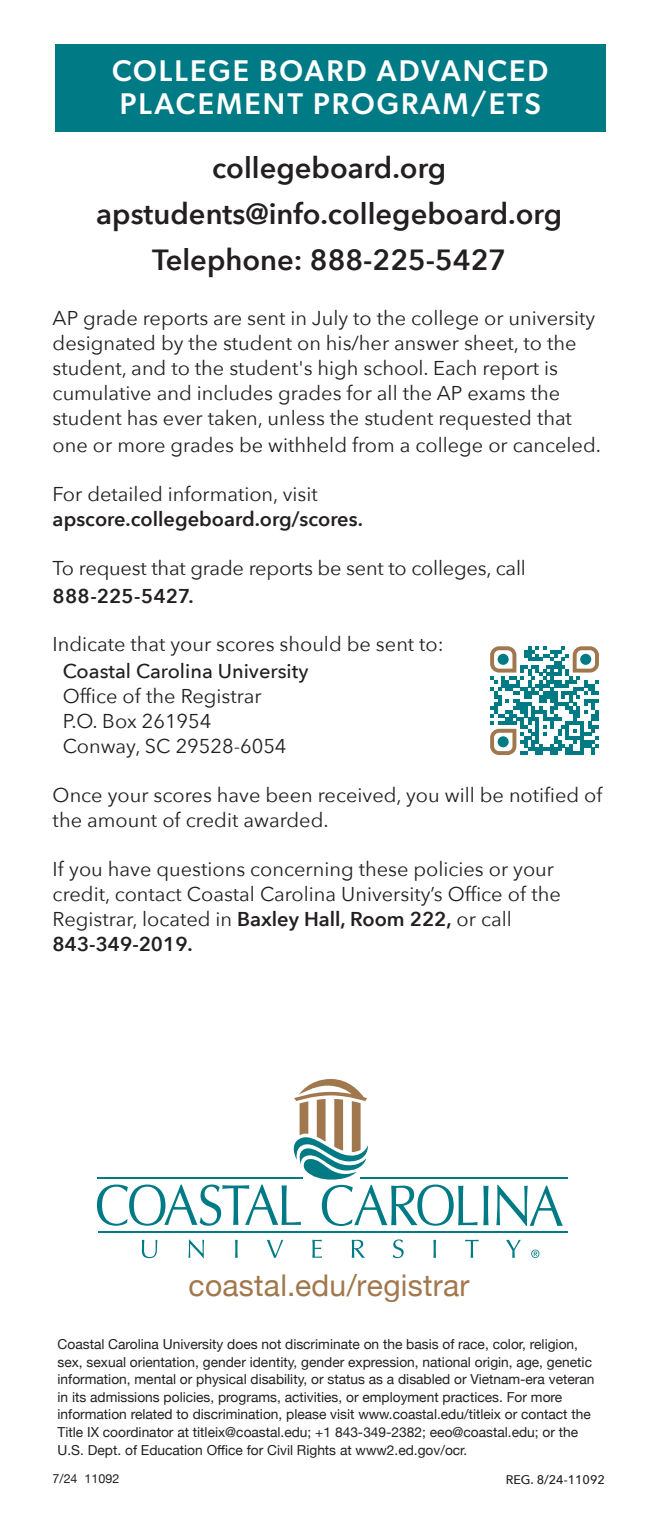
<style>
.page{position:relative;width:660px;height:1530px;background:#fff}
.page>*{position:absolute;margin:0;border:0;box-sizing:border-box;transform-origin:0 0}
.t1{font:500 30px/32.5px "Gibson";letter-spacing:.07em;color:#fff}
.t2{font:30px "Helvetica Neue";letter-spacing:.01em;color:#a1784d}
.t3{font:600 29px/46px "Avenir Next";color:#231f20;text-align:center}
.t4{font:20px/25px "Avenir Next";color:#231f20}
.t5{font:600 20px "Avenir Next";color:#231f20}
.t6{font:500 20px "Avenir Next";color:#231f20}
.t7{font:13.75px/17.5px "Helvetica Neue";color:#231f20}
.t8{font:500 12.5px "Avenir Next";color:#231f20}
.t9{font:12.5px "Helvetica Neue";color:#231f20}
.s1{font-weight:600}
</style>
<div class="page">
<svg style="left:506px;top:1240px;width:14px;height:18px"></svg>
<svg style="left:465px;top:1240px;width:13px;height:18px"></svg>
<svg style="left:433px;top:1240px;width:3px;height:18px"></svg>
<svg style="left:393px;top:1239px;width:10px;height:19px"></svg>
<svg style="left:351px;top:1240px;width:14px;height:18px"></svg>
<svg style="left:312px;top:1240px;width:10px;height:18px"></svg>
<svg style="left:267px;top:1240px;width:16px;height:18px"></svg>
<svg style="left:235px;top:1240px;width:2px;height:18px"></svg>
<svg style="left:188px;top:1239px;width:16px;height:19px"></svg>
<svg style="left:142px;top:1240px;width:15px;height:18px"></svg>
<svg style="left:496px;top:1185px;width:66px;height:41px"></svg>
<svg style="left:483px;top:1186px;width:5px;height:39px"></svg>
<svg style="left:97px;top:1079px;width:380px;height:147px"></svg>
<hr style="left:98px;top:1231px;width:469px;height:2px;background:#007b85">
<hr style="left:98px;top:1177px;width:205px;height:2px;background:#007b85">
<hr style="left:360px;top:1177px;width:207px;height:2px;background:#007b85">
<svg style="left:531px;top:1250px;width:8px;height:8px"></svg>
<div style="left:55px;top:44px;width:550px;height:88px;background:#007b85"></div>
<svg style="left:490px;top:646px;width:108px;height:109px"></svg>
<div style="left:497px;top:654px;width:11px;height:11px;background:#007b85;border-radius:50%"></div>
<div style="left:580px;top:654px;width:11px;height:11px;background:#007b85;border-radius:50%"></div>
<div style="left:497px;top:736px;width:11px;height:11px;background:#007b85;border-radius:50%"></div>
<h1 class="t1" style="left:112px;top:54px;width:437px">COLLEGE BOARD ADVANCED<br>PLACEMENT PROGRAM/ETS</h1>
<h2 class="t3" style="left:96px;top:144px;width:467px">collegeboard.org apstudents@info.collegeboard.org<br>Telephone: 888-225-5427</h2>
<p class="t4" style="left:53px;top:305px;width:544px">AP grade reports are sent in July to the college or university designated by the student on his/her answer sheet, to the student, and to the student's high school. Each report is cumulative and includes grades for all the AP exams the student has ever taken, unless the student requested that</p>
<p class="t4" style="left:53px;top:432px;width:549px">one or more grades be withheld from a college or canceled.</p>
<p class="t4" style="left:53px;top:481px;width:266px">For detailed information, visit</p>
<p class="t5" style="left:53px;top:502px;width:311px">apscore.collegeboard.org/scores.</p>
<p class="t4" style="left:53px;top:555px;width:474px">To request that grade reports be sent to colleges, call</p>
<p class="t5" style="left:53px;top:578px;width:143px">888-225-5427.</p>
<p class="t4" style="left:53px;top:630px;width:392px">Indicate that your scores should be sent to:</p>
<p class="t6" style="left:63px;top:654px;width:247px">Coastal Carolina University</p>
<p class="t4" style="left:63px;top:683px;width:225px">Office of the Registrar<br>P.O. Box 261954<br>Conway, SC 29528-6054</p>
<p class="t4" style="left:53px;top:782px;width:551px">Once your scores have been received, you will be notified of the amount of credit awarded.</p>
<p class="t4" style="left:53px;top:856px;width:509px">If you have questions concerning these policies or your credit, contact Coastal Carolina University’s Office of the Registrar, located in <span class="s1">Baxley Hall, Room 222,</span> or call <span class="s1">843-349-2019.</span></p>
<h1 class="t2" style="left:188px;top:1264px;width:282px">coastal.edu/registrar</h1>
<p class="t7" style="left:58px;top:1336px;width:538px">Coastal Carolina University does not discriminate on the basis of race, color, religion, sex, sexual orientation, gender identity, gender expression, national origin, age, genetic information, mental or physical disability, or status as a disabled or Vietnam-era veteran in its admissions policies, programs, activities, or employment practices. For more information related to discrimination, please visit www.coastal.edu/titleix or contact the Title IX coordinator at titleix@coastal.edu; +1 843-349-2382; eeo@coastal.edu; or the U.S. Dept. of Education Office for Civil Rights at www2.ed.gov/ocr.</p>
<p class="t9" style="left:53px;top:1470px;width:68px">7/24 11092</p>
<p class="t8" style="left:505px;top:1469px;width:101px">REG. 8/24-11092</p>
</div>
